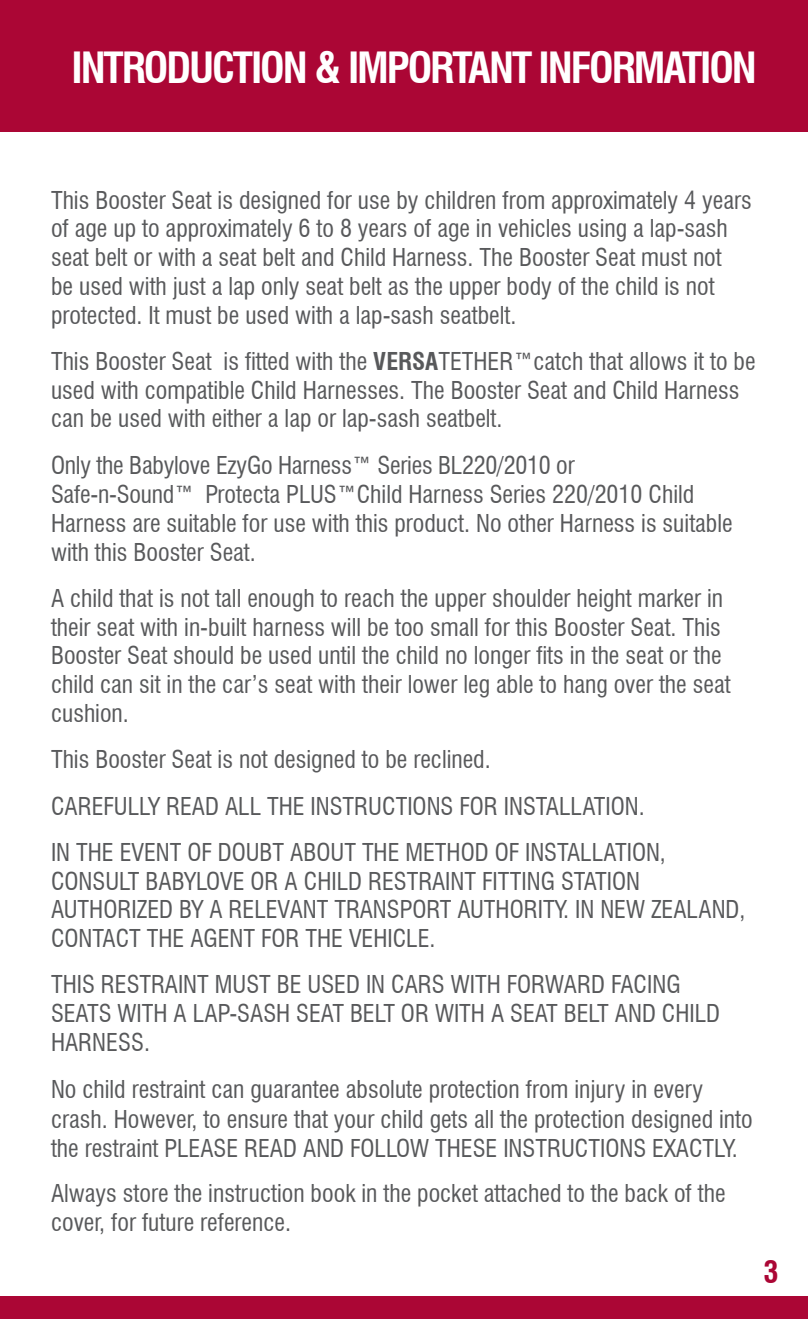
<style>
.page{position:relative;width:808px;height:1319px;background:#fff}
.page>*{position:absolute;margin:0;border:0;box-sizing:border-box;transform-origin:0 0}
.t1{font:700 condensed 42px "Swiss 721 BT";letter-spacing:-.05em;color:#fff}
.t2{font:700 condensed 30px "Swiss 721 BT";color:#ab0635}
.t3{font:condensed 24px/28.8px "Swiss 721 BT";color:#58595b}
.s1{font-weight:700}
</style>
<div class="page">
<div style="left:0;top:0;width:808px;height:132px;background:#ab0635"></div>
<div style="left:0;top:1295px;width:808px;height:23px;background:#ab0635"></div>
<h1 class="t1" style="left:71px;top:42px;width:687px">INTRODUCTION &amp; IMPORTANT INFORMATION</h1>
<p class="t3" style="left:51px;top:185px;width:702px">This Booster Seat is designed for use by children from approximately 4 years of age up to approximately 6 to 8 years of age in vehicles using a lap-sash seat belt or with a seat belt and Child Harness. The Booster Seat must not<br>be used with just a lap only seat belt as the upper body of the child is not protected. It must be used with a lap-sash seatbelt.</p>
<p class="t3" style="left:51px;top:346px;width:706px">This Booster Seat is fitted with the <span class="s1">VERSA</span>TETHER™catch that allows it to be used with compatible Child Harnesses. The Booster Seat and Child Harness can be used with either a lap or lap-sash seatbelt.</p>
<p class="t3" style="left:51px;top:451px;width:683px">Only the Babylove EzyGo Harness™ Series BL220/2010 or<br>Safe-n-Sound™ Protecta PLUS™Child Harness Series 220/2010 Child Harness are suitable for use with this product. No other Harness is suitable with this Booster Seat.</p>
<p class="t3" style="left:51px;top:583px;width:681px">A child that is not tall enough to reach the upper shoulder height marker in their seat with in-built harness will be too small for this Booster Seat. This Booster Seat should be used until the child no longer fits in the seat or the child can sit in the car’s seat with their lower leg able to hang over the seat cushion.</p>
<p class="t3" style="left:51px;top:735px;width:616px;line-height:46.5px">This Booster Seat is not designed to be reclined.<br>CAREFULLY READ ALL THE INSTRUCTIONS FOR INSTALLATION.<br>IN THE EVENT OF DOUBT ABOUT THE METHOD OF INSTALLATION,</p>
<p class="t3" style="left:51px;top:866px;width:696px">CONSULT BABYLOVE OR A CHILD RESTRAINT FITTING STATION<br>AUTHORIZED BY A RELEVANT TRANSPORT AUTHORITY. IN NEW ZEALAND,<br>CONTACT THE AGENT FOR THE VEHICLE.</p>
<p class="t3" style="left:51px;top:969px;width:671px">THIS RESTRAINT MUST BE USED IN CARS WITH FORWARD FACING<br>SEATS WITH A LAP-SASH SEAT BELT OR WITH A SEAT BELT AND CHILD<br>HARNESS.</p>
<p class="t3" style="left:51px;top:1074px;width:703px">No child restraint can guarantee absolute protection from injury in every crash. However, to ensure that your child gets all the protection designed into the restraint PLEASE READ AND FOLLOW THESE INSTRUCTIONS EXACTLY.</p>
<p class="t3" style="left:51px;top:1179px;width:676px">Always store the instruction book in the pocket attached to the back of the cover, for future reference.</p>
<p class="t2" style="left:763px;top:1253px;width:16px">3</p>
</div>
